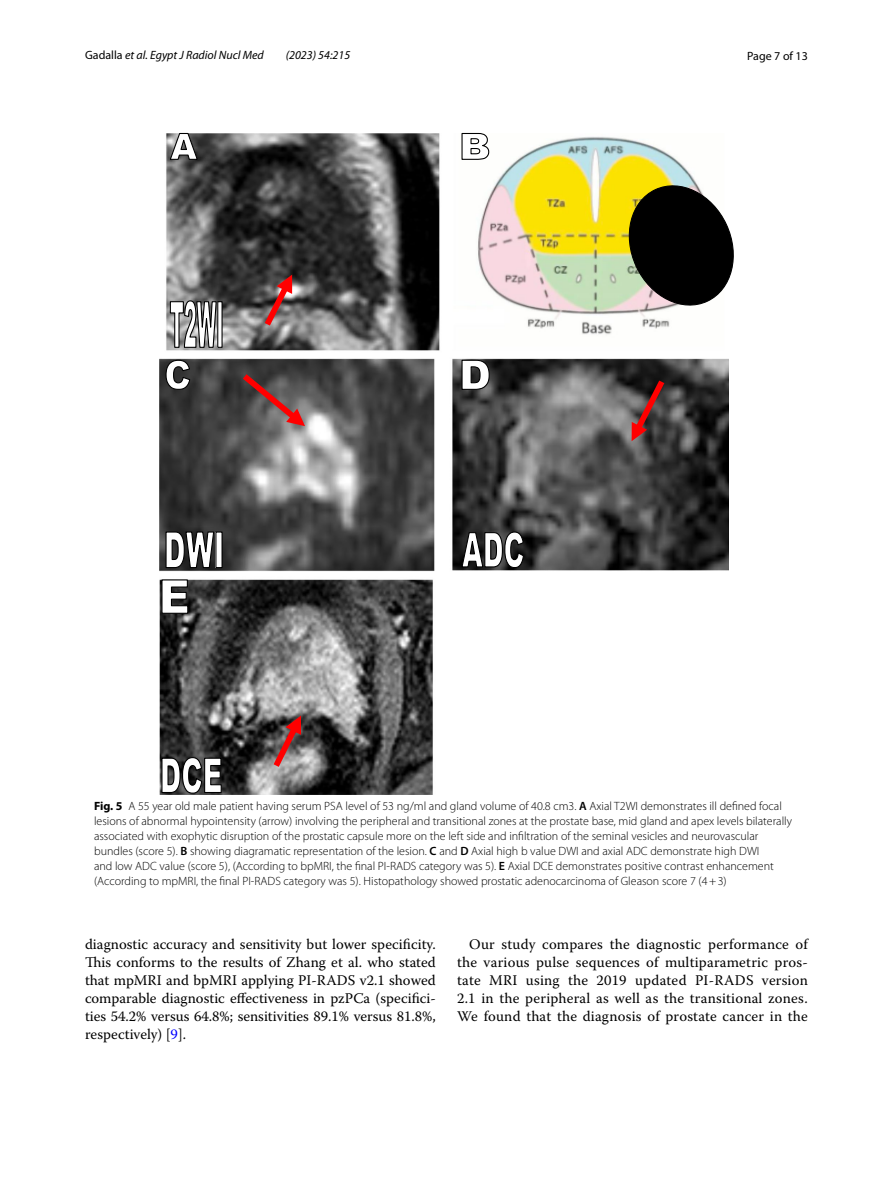
<style>
.page{position:relative;width:893px;height:1187px;background:#fff}
.page>*{position:absolute;margin:0;border:0;box-sizing:border-box;transform-origin:0 0}
.t1{font:14.7px/18px "Warnock Pro";letter-spacing:.005em;color:#000;text-align:justify}
.t2{font:300 12px/15px "Myriad Pro";color:#000}
.t3{font:italic 12px "Myriad Pro";color:#000}
.t4{font:12px "Myriad Pro";color:#000}
.s1{font-style:normal}
.s2{font-weight:700}
.s3{font-weight:600}
.s4{color:#00f}
</style>
<div class="page">
<img style="left:159px;top:133px;width:570px;height:661px">
<svg style="left:169px;top:299px;width:54px;height:49px"></svg>
<svg style="left:165px;top:530px;width:58px;height:38px"></svg>
<svg style="left:461px;top:530px;width:64px;height:38px"></svg>
<svg style="left:161px;top:756px;width:61px;height:38px"></svg>
<svg style="left:268px;top:715px;width:34px;height:58px;background:#875858"></svg>
<svg style="left:237px;top:368px;width:68px;height:58px;background:#694949"></svg>
<svg style="left:260px;top:274px;width:33px;height:58px;background:#885757"></svg>
<svg style="left:169px;top:133px;width:30px;height:27px"></svg>
<svg style="left:461px;top:133px;width:29px;height:27px"></svg>
<svg style="left:165px;top:359px;width:26px;height:31px"></svg>
<svg style="left:461px;top:359px;width:29px;height:31px"></svg>
<svg style="left:161px;top:579px;width:28px;height:35px"></svg>
<svg style="left:630px;top:374px;width:39px;height:67px;background:#5b3131"></svg>
<svg style="left:622px;top:178px;width:112px;height:135px;background:#53513d"></svg>
<p class="t3" style="left:85px;top:48px;width:180px"><span class="s1">Gadalla</span> et al. Egypt J Radiol Nucl Med</p>
<p class="t3" style="left:286px;top:48px;width:66px">(2023) 54:215</p>
<p class="t4" style="left:747px;top:48px;width:62px">Page 7 of 13</p>
<p class="t2" style="left:94px;top:798px;width:700px"><span class="s2">Fig. 5</span> A 55 year old male patient having serum PSA level of 53 ng/ml and gland volume of 40.8 cm3. <span class="s3">A</span> Axial T2WI demonstrates ill defined focal lesions of abnormal hypointensity (arrow) involving the peripheral and transitional zones at the prostate base, mid gland and apex levels bilaterally associated with exophytic disruption of the prostatic capsule more on the left side and infiltration of the seminal vesicles and neurovascular bundles (score 5). <span class="s3">B</span> showing diagramatic representation of the lesion. <span class="s3">C</span> and <span class="s3">D</span> Axial high b value DWI and axial ADC demonstrate high DWI<br>and low ADC value (score 5), (According to bpMRI, the final PI-RADS category was 5). <span class="s3">E</span> Axial DCE demonstrates positive contrast enhancement (According to mpMRI, the final PI-RADS category was 5). Histopathology showed prostatic adenocarcinoma of Gleason score 7 (4+3)</p>
<p class="t1" style="left:85px;top:935px;width:352px">diagnostic accuracy and sensitivity but lower specificity.<br>This conforms to the results of Zhang et al. who stated that mpMRI and bpMRI applying PI-RADS v2.1 showed comparable diagnostic effectiveness in pzPCa (specifici&shy;ties 54.2% versus 64.8%; sensitivities 89.1% versus 81.8%, respectively) [<span class="s4">9</span>].</p>
<p class="t1" style="left:457px;top:935px;width:352px;text-indent:12px">Our study compares the diagnostic performance of the various pulse sequences of multiparametric pros&shy;tate MRI using the 2019 updated PI-RADS version 2.1 in the peripheral as well as the transitional zones.<br>We found that the diagnosis of prostate cancer in the</p>
</div>
